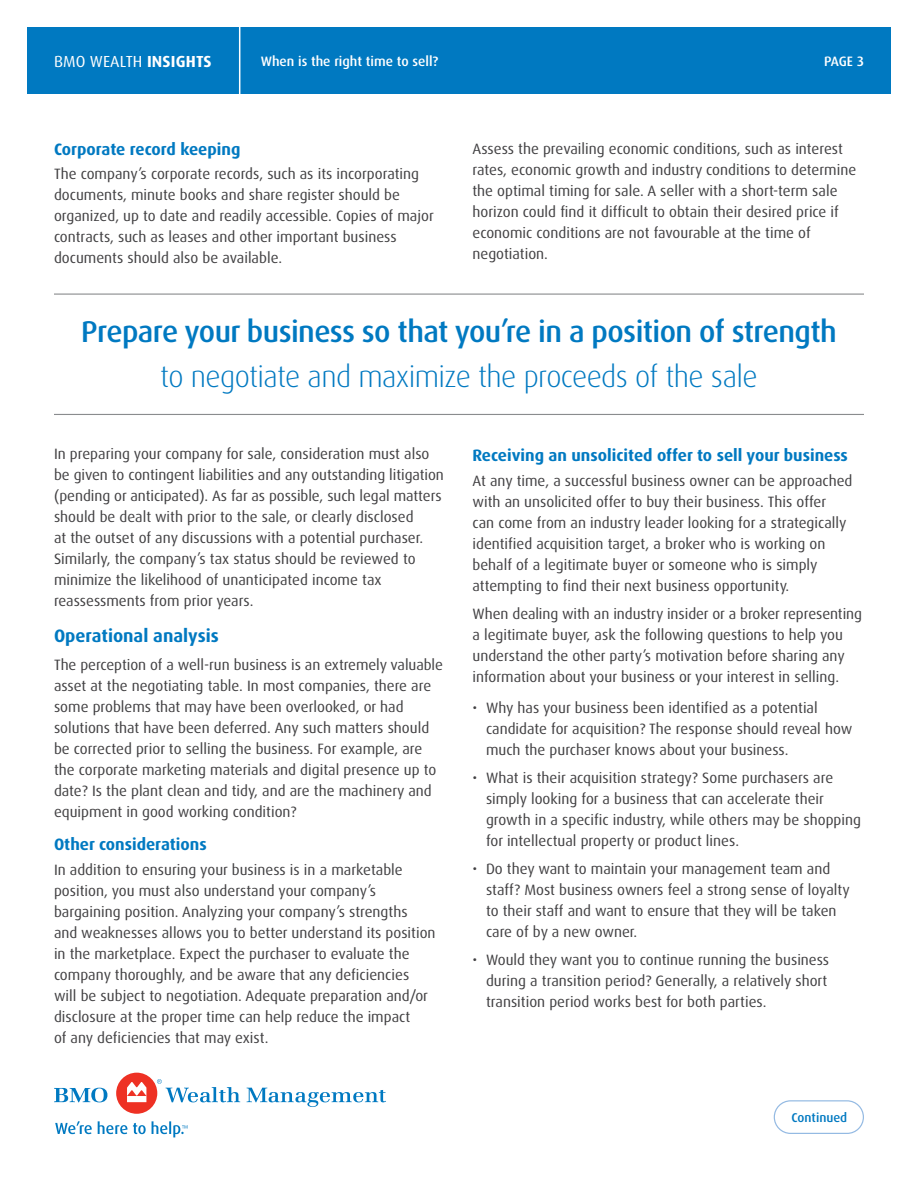
<style>
.page{position:relative;width:918px;height:1188px;background:#fff}
.page>*{position:absolute;margin:0;border:0;box-sizing:border-box;transform-origin:0 0}
.t1{font:500 30px/45px "Dax Pro";letter-spacing:-.02em;color:#0079c1;text-align:center}
.t2{font:700 18px "Dax Pro";color:#0079c1}
.t3{font:700 16.5px "Dax Pro";color:#0079c1}
.t4{font:16.05px "Dax Pro";letter-spacing:.01em;color:#fff}
.t5{font:15px/21px "Dax Pro";color:#414042}
.t6{font:500 13.65px "Dax";color:#fff}
.t7{font:500 12.75px "Dax Pro";color:#0079c1}
.s1{font-weight:700}
.s2{font-weight:300}
</style>
<div class="page">
<div style="left:27px;top:27px;width:864px;height:67px;background:#0079c1"></div>
<hr style="left:54px;top:414px;width:810px;height:1px;background:#8a8c8e">
<hr style="left:54px;top:294px;width:810px;height:1px;background:#8a8c8e">
<hr style="left:239px;top:20px;width:1px;height:81px;background:#fff">
<svg style="left:774px;top:1100px;width:90px;height:34px"></svg>
<svg style="left:54px;top:1088px;width:53px;height:14px"></svg>
<div style="left:116px;top:1073px;width:41px;height:41px;background:#ee3124;border-radius:50%"></div>
<svg style="left:247px;top:1088px;width:139px;height:19px"></svg>
<svg style="left:127px;top:1082px;width:19px;height:20px"></svg>
<svg style="left:157px;top:1079px;width:83px;height:23px"></svg>
<svg style="left:55px;top:1121px;width:37px;height:13px"></svg>
<svg style="left:98px;top:1121px;width:29px;height:13px"></svg>
<svg style="left:133px;top:1123px;width:13px;height:11px"></svg>
<svg style="left:152px;top:1121px;width:36px;height:16px"></svg>
<p class="t4" style="left:54px;top:51px;width:159px">BMO WEALTH <span class="s1">INSIGHTS</span></p>
<p class="t6" style="left:261px;top:54px;width:179px">When is the right time to sell?</p>
<p class="t6" style="left:824px;top:54px;width:42px">PAGE 3</p>
<h1 class="t3" style="left:54px;top:138px;width:188px">Corporate record keeping</h1>
<p class="t5" style="left:54px;top:164px;width:381px">The company’s corporate records, such as its incorporating documents, minute books and share register should be organized, up to date and readily accessible. Copies of major contracts, such as leases and other important business documents should also be available.</p>
<p class="t5" style="left:472px;top:138px;width:385px">Assess the prevailing economic conditions, such as interest rates, economic growth and industry conditions to determine the optimal timing for sale. A seller with a short-term sale horizon could find it difficult to obtain their desired price if economic conditions are not favourable at the time of negotiation.</p>
<p class="t1" style="left:81px;top:309px;width:757px">Prepare your business so that you’re in a position of strength <span class="s2">to negotiate and maximize the proceeds of the sale</span></p>
<p class="t5" style="left:54px;top:444px;width:391px">In preparing your company for sale, consideration must also be given to contingent liabilities and any outstanding litigation (pending or anticipated). As far as possible, such legal matters should be dealt with prior to the sale, or clearly disclosed<br>at the outset of any discussions with a potential purchaser.<br>Similarly, the company’s tax status should be reviewed to minimize the likelihood of unanticipated income tax reassessments from prior years.</p>
<h1 class="t2" style="left:54px;top:624px;width:166px">Operational analysis</h1>
<p class="t5" style="left:54px;top:655px;width:391px">The perception of a well-run business is an extremely valuable asset at the negotiating table. In most companies, there are some problems that may have been overlooked, or had solutions that have been deferred. Any such matters should be corrected prior to selling the business. For example, are the corporate marketing materials and digital presence up to date? Is the plant clean and tidy, and are the machinery and equipment in good working condition?</p>
<h1 class="t3" style="left:54px;top:834px;width:154px">Other considerations</h1>
<p class="t5" style="left:54px;top:859px;width:383px">In addition to ensuring your business is in a marketable position, you must also understand your company’s bargaining position. Analyzing your company’s strengths<br>and weaknesses allows you to better understand its position in the marketplace. Expect the purchaser to evaluate the company thoroughly, and be aware that any deficiencies will be subject to negotiation. Adequate preparation and/or disclosure at the proper time can help reduce the impact<br>of any deficiencies that may exist.</p>
<h1 class="t3" style="left:472px;top:445px;width:377px">Receiving an unsolicited offer to sell your business</h1>
<p class="t5" style="left:472px;top:470px;width:381px">At any time, a successful business owner can be approached with an unsolicited offer to buy their business. This offer<br>can come from an industry leader looking for a strategically identified acquisition target, a broker who is working on behalf of a legitimate buyer or someone who is simply attempting to find their next business opportunity.</p>
<p class="t5" style="left:472px;top:603px;width:391px">When dealing with an industry insider or a broker representing a legitimate buyer, ask the following questions to help you understand the other party’s motivation before sharing any information about your business or your interest in selling.</p>
<p class="t5" style="left:486px;top:698px;width:368px;text-indent:-14px">• Why has your business been identified as a potential candidate for acquisition? The response should reveal how much the purchaser knows about your business.</p>
<p class="t5" style="left:486px;top:768px;width:377px;text-indent:-14px">• What is their acquisition strategy? Some purchasers are simply looking for a business that can accelerate their growth in a specific industry, while others may be shopping for intellectual property or product lines.</p>
<p class="t5" style="left:486px;top:859px;width:365px;text-indent:-14px">• Do they want to maintain your management team and staff? Most business owners feel a strong sense of loyalty to their staff and want to ensure that they will be taken care of by a new owner.</p>
<p class="t5" style="left:486px;top:950px;width:345px;text-indent:-14px">• Would they want you to continue running the business during a transition period? Generally, a relatively short transition period works best for both parties.</p>
<p class="t7" style="left:791px;top:1109px;width:57px">Continued</p>
</div>
